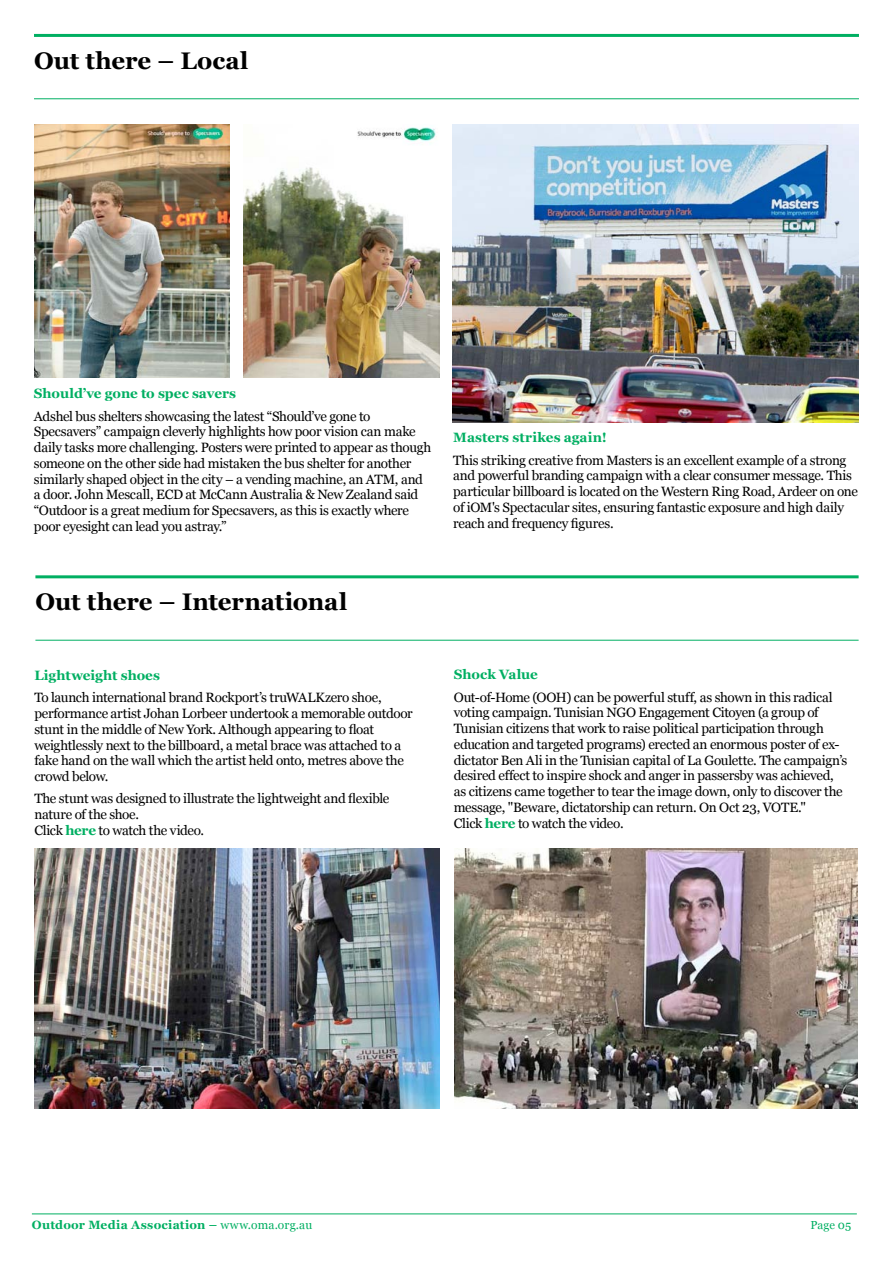
<style>
.page{position:relative;width:893px;height:1263px;background:#fff}
.page>*{position:absolute;margin:0;border:0;box-sizing:border-box;transform-origin:0 0}
.t1{font:700 24px "Georgia";color:#000}
.t2{font:13.5px/15.8px "Georgia";letter-spacing:-.02em;color:#000}
.t3{font:700 13.5px "Georgia";letter-spacing:-.005em;color:#00af62}
.t4{font:700 12px "Georgia";letter-spacing:.02em;color:#00af62}
.t5{font:11.7px "Georgia";color:#00af62}
.s1{font-weight:700;color:#00af62}
.s2{font-weight:400}
</style>
<div class="page">
<hr style="left:32px;top:1213px;width:825px;height:1px;background:#00af62">
<hr style="left:34px;top:34px;width:825px;height:3px;background:#00af62">
<hr style="left:34px;top:99px;width:825px;height:1px;background:#00af62">
<img style="left:34px;top:124px;width:196px;height:253px">
<img style="left:243px;top:127px;width:196px;height:250px">
<hr style="left:35px;top:575px;width:824px;height:3px;background:#00af62">
<hr style="left:35px;top:640px;width:824px;height:1px;background:#00af62">
<img style="left:34px;top:848px;width:406px;height:260px">
<img style="left:454px;top:848px;width:403px;height:260px">
<img style="left:453px;top:124px;width:406px;height:298px">
<h1 class="t1" style="left:34px;top:45px;width:216px">Out there – Local</h1>
<p class="t3" style="left:34px;top:385px;width:204px">Should’ve gone to spec savers</p>
<p class="t2" style="left:34px;top:408px;width:399px">Adshel bus shelters showcasing the latest “Should’ve gone to Specsavers” campaign cleverly highlights how poor vision can make daily tasks more challenging. Posters were printed to appear as though someone on the other side had mistaken the bus shelter for another similarly shaped object in the city – a vending machine, an ATM, and a door. John Mescall, ECD at McCann Australia &amp; New Zealand said “Outdoor is a great medium for Specsavers, as this is exactly where poor eyesight can lead you astray.”</p>
<p class="t3" style="left:453px;top:429px;width:155px">Masters strikes again!</p>
<p class="t2" style="left:453px;top:452px;width:406px">This striking creative from Masters is an excellent example of a strong and powerful branding campaign with a clear consumer message. This particular billboard is located on the Western Ring Road, Ardeer on one of iOM's Spectacular sites, ensuring fantastic exposure and high daily reach and frequency figures.</p>
<h1 class="t1" style="left:35px;top:586px;width:313px">Out there – International</h1>
<p class="t3" style="left:34px;top:667px;width:127px">Lightweight shoes</p>
<p class="t2" style="left:34px;top:690px;width:380px">To launch international brand Rockport’s truWALKzero shoe, performance artist Johan Lorbeer undertook a memorable outdoor stunt in the middle of New York. Although appearing to float weightlessly next to the billboard, a metal brace was attached to a fake hand on the wall which the artist held onto, metres above the crowd below.</p>
<p class="t2" style="left:34px;top:791px;width:356px">The stunt was designed to illustrate the lightweight and flexible nature of the shoe.<br>Click <span class="s1">here</span> to watch the video.</p>
<p class="t3" style="left:454px;top:666px;width:86px">Shock Value</p>
<p class="t2" style="left:454px;top:689px;width:395px">Out-of-Home (OOH) can be powerful stuff, as shown in this radical voting campaign. Tunisian NGO Engagement Citoyen (a group of Tunisian citizens that work to raise political participation through education and targeted programs) erected an enormous poster of ex&shy;dictator Ben Ali in the Tunisian capital of La Goulette. The campaign’s desired effect to inspire shock and anger in passersby was achieved, as citizens came together to tear the image down, only to discover the message, "Beware, dictatorship can return. On Oct 23, VOTE."<br>Click <span class="s1">here</span> to watch the video.</p>
<p class="t4" style="left:32px;top:1217px;width:282px">Outdoor Media Association – <span class="s2">www.oma.org.au</span></p>
<p class="t5" style="left:810px;top:1218px;width:42px">Page 05</p>
</div>
